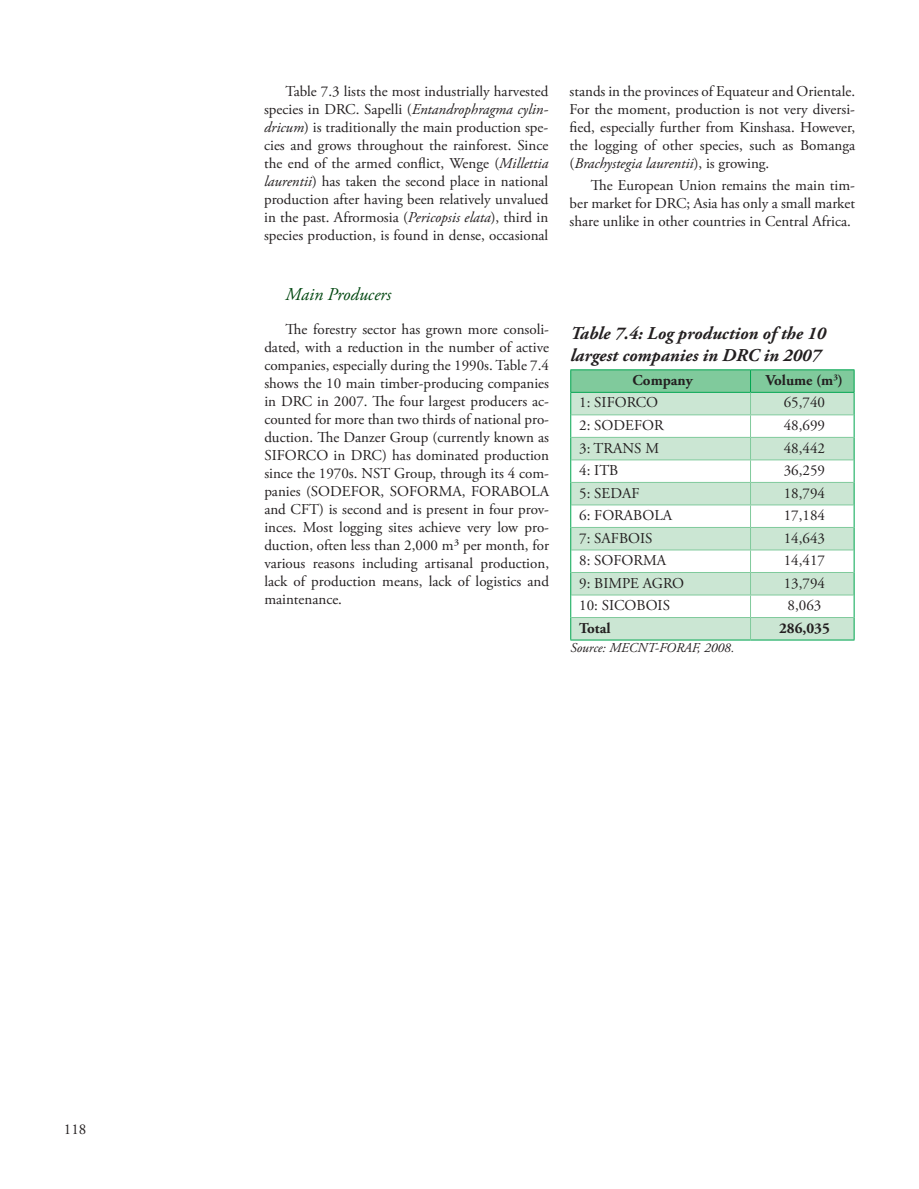
<style>
.page{position:relative;width:919px;height:1189px;background:#fff}
.page>*{position:absolute;margin:0;border:0;box-sizing:border-box;transform-origin:0 0}
.t1{font:italic 700 18px/21.6px "Adobe Garamond Pro";color:#231f20}
.t2{font:italic 18px "Adobe Garamond Pro";color:#004710}
.t3{font:15px/18px "Adobe Garamond Pro";color:#231f20;text-align:justify}
.t4{font:700 15px "Adobe Garamond Pro";color:#231f20}
.t5{font:italic 13.5px "Adobe Garamond Pro";color:#231f20}
.s1{font-style:italic}
</style>
<div class="page">
<hr style="left:570px;top:369px;width:180px;height:1px;background:#00a54f">
<hr style="left:750px;top:369px;width:104px;height:1px;background:#00a54f">
<hr style="left:570px;top:639px;width:180px;height:1px;background:#00a54f">
<hr style="left:750px;top:639px;width:104px;height:1px;background:#00a54f">
<svg style="left:570px;top:370px;width:284px;height:269px"></svg>
<p class="t3" style="left:264px;top:83px;width:285px;text-indent:21px">Table 7.3 lists the most industrially harvested species in DRC. Sapelli (<span class="s1">Entandrophragma cylin&shy;dricum</span>) is traditionally the main production spe&shy;cies and grows throughout the rainforest. Since the end of the armed conflict, Wenge (<span class="s1">Millettia laurentii</span>) has taken the second place in national production after having been relatively unvalued in the past. Afrormosia (<span class="s1">Pericopsis elata</span>), third in species production, is found in dense, occasional</p>
<p class="t3" style="left:569px;top:83px;width:287px">stands in the provinces of Equateur and Orientale.<br>For the moment, production is not very diversi&shy;fied, especially further from Kinshasa. However, the logging of other species, such as Bomanga (<span class="s1">Brachystegia laurentii</span>), is growing.</p>
<p class="t3" style="left:569px;top:177px;width:287px;text-indent:21px">The European Union remains the main tim&shy;ber market for DRC; Asia has only a small market share unlike in other countries in Central Africa.</p>
<p class="t2" style="left:285px;top:283px;width:107px">Main Producers</p>
<p class="t3" style="left:264px;top:321px;width:286px;text-indent:21px">The forestry sector has grown more consoli&shy;dated, with a reduction in the number of active companies, especially during the 1990s. Table 7.4 shows the 10 main timber-producing companies in DRC in 2007. The four largest producers ac&shy;counted for more than two thirds of national pro&shy;duction. The Danzer Group (currently known as SIFORCO in DRC) has dominated production since the 1970s. NST Group, through its 4 com&shy;panies (SODEFOR, SOFORMA, FORABOLA and CFT) is second and is present in four prov&shy;inces. Most logging sites achieve very low pro&shy;duction, often less than 2,000 m³ per month, for various reasons including artisanal production, lack of production means, lack of logistics and maintenance.</p>
<p class="t1" style="left:570px;top:323px;width:257px">Table 7.4: Log production of the 10 largest companies in DRC in 2007</p>
<p class="t4" style="left:632px;top:371px;width:62px">Company</p>
<p class="t4" style="left:765px;top:371px;width:79px">Volume (m<sup>3</sup>)</p>
<p class="t3" style="left:579px;top:394px;width:80px">1: SIFORCO</p>
<p class="t3" style="left:783px;top:394px;width:43px">65,740</p>
<p class="t3" style="left:579px;top:416px;width:86px">2: SODEFOR</p>
<p class="t3" style="left:783px;top:416px;width:43px">48,699</p>
<p class="t3" style="left:579px;top:439px;width:81px">3: TRANS M</p>
<p class="t3" style="left:783px;top:439px;width:43px">48,442</p>
<p class="t3" style="left:579px;top:461px;width:41px">4: ITB</p>
<p class="t3" style="left:783px;top:461px;width:43px">36,259</p>
<p class="t3" style="left:579px;top:484px;width:62px">5: SEDAF</p>
<p class="t3" style="left:783px;top:484px;width:43px">18,794</p>
<p class="t3" style="left:579px;top:506px;width:94px">6: FORABOLA</p>
<p class="t3" style="left:783px;top:506px;width:43px">17,184</p>
<p class="t3" style="left:579px;top:529px;width:75px">7: SAFBOIS</p>
<p class="t3" style="left:783px;top:529px;width:43px">14,643</p>
<p class="t3" style="left:579px;top:551px;width:88px">8: SOFORMA</p>
<p class="t3" style="left:783px;top:551px;width:43px">14,417</p>
<p class="t3" style="left:579px;top:574px;width:106px">9: BIMPE AGRO</p>
<p class="t3" style="left:783px;top:574px;width:43px">13,794</p>
<p class="t3" style="left:579px;top:596px;width:92px">10: SICOBOIS</p>
<p class="t3" style="left:787px;top:596px;width:35px">8,063</p>
<p class="t4" style="left:579px;top:619px;width:33px">Total</p>
<p class="t4" style="left:778px;top:619px;width:52px">286,035</p>
<p class="t5" style="left:570px;top:639px;width:165px">Source: MECNT-FORAF, 2008.</p>
<p class="t3" style="left:64px;top:1120px;width:24px">118</p>
</div>
